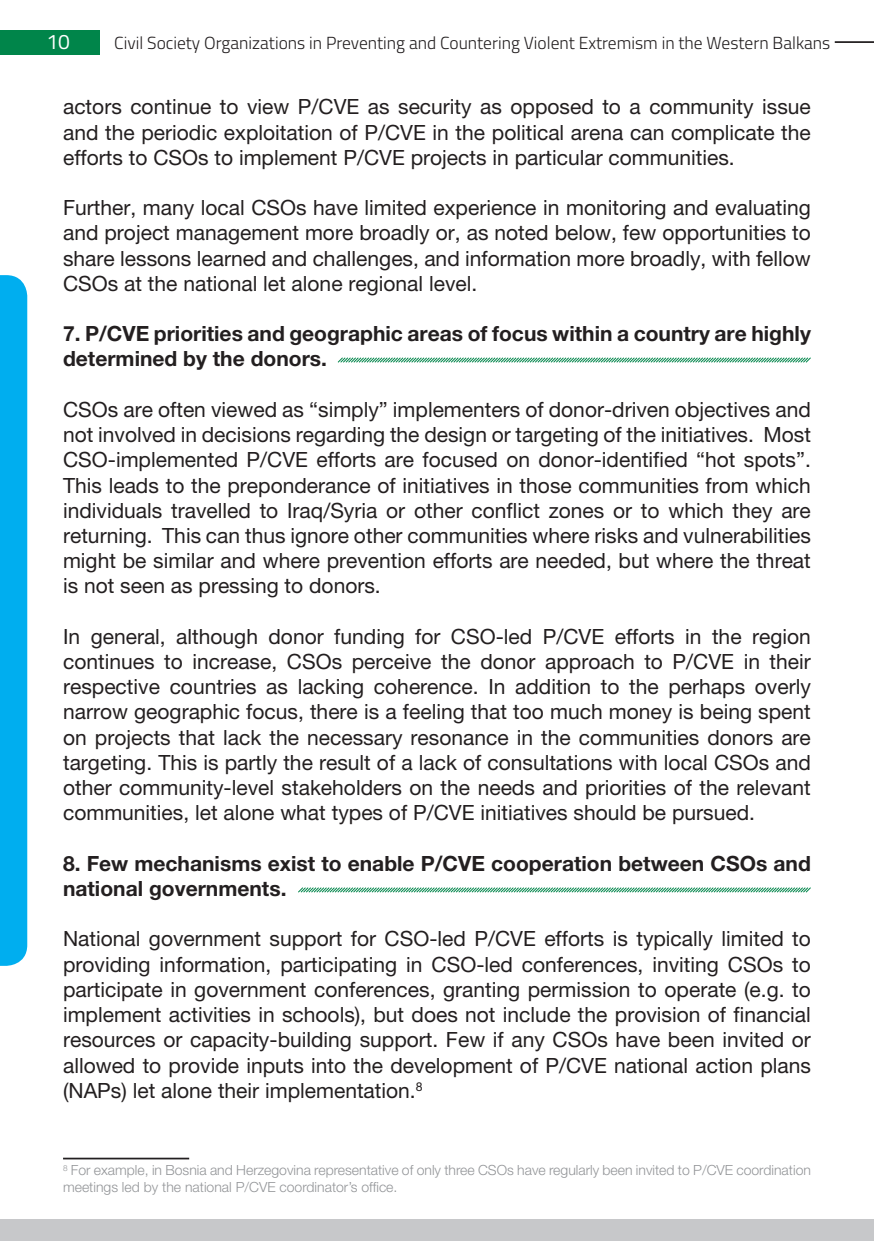
<style>
.page{position:relative;width:874px;height:1241px;background:#fff}
.page>*{position:absolute;margin:0;border:0;box-sizing:border-box;transform-origin:0 0}
.t1{font:21px/25.2px "Helvetica Neue LT Pro";color:#231f20;text-align:justify}
.t2{font:700 21px/25.2px "Helvetica Neue LT Pro";color:#231f20}
.t3{font:21px "Titillium";color:#fff}
.t4{font:300 17.5px "Titillium";color:#231f20}
.t5{font:300 14px/16.8px "Helvetica Neue LT Pro";color:#939598}
</style>
<div class="page">
<div style="left:0;top:30px;width:99px;height:24px;background:#00854a"></div>
<hr style="left:834px;top:41px;width:39px;height:2px;background:#231f20">
<div style="left:0;top:1218px;width:873px;height:22px;background:#c7c8ca"></div>
<div style="left:0;top:275px;width:27px;height:690px;background:#00aeef"></div>
<hr style="left:63px;top:1157px;width:126px;height:2px;background:#231f20">
<svg style="left:337px;top:357px;width:474px;height:6px;background:#97cdb5"></svg>
<svg style="left:298px;top:887px;width:513px;height:6px;background:#97ccb5"></svg>
<p class="t3" style="left:46px;top:26px;width:25px">10</p>
<p class="t4" style="left:114px;top:30px;width:717px">Civil Society Organizations in Preventing and Countering Violent Extremism in the Western Balkans</p>
<p class="t1" style="left:63px;top:94px;width:749px">actors continue to view P/CVE as security as opposed to a community issue and the periodic exploitation of P/CVE in the political arena can complicate the efforts to CSOs to implement P/CVE projects in particular communities.</p>
<p class="t1" style="left:63px;top:195px;width:749px">Further, many local CSOs have limited experience in monitoring and evaluating and project management more broadly or, as noted below, few opportunities to share lessons learned and challenges, and information more broadly, with fellow CSOs at the national let alone regional level.</p>
<p class="t2" style="left:63px;top:320px;width:749px">7. P/CVE priorities and geographic areas of focus within a country are highly determined by the donors.</p>
<p class="t1" style="left:63px;top:396px;width:749px">CSOs are often viewed as “simply” implementers of donor-driven objectives and not involved in decisions regarding the design or targeting of the initiatives. Most CSO-implemented P/CVE efforts are focused on donor-identified “hot spots”.<br>This leads to the preponderance of initiatives in those communities from which individuals travelled to Iraq/Syria or other conflict zones or to which they are returning. This can thus ignore other communities where risks and vulnerabilities might be similar and where prevention efforts are needed, but where the threat is not seen as pressing to donors.</p>
<p class="t1" style="left:63px;top:623px;width:749px">In general, although donor funding for CSO-led P/CVE efforts in the region continues to increase, CSOs perceive the donor approach to P/CVE in their respective countries as lacking coherence. In addition to the perhaps overly narrow geographic focus, there is a feeling that too much money is being spent on projects that lack the necessary resonance in the communities donors are targeting. This is partly the result of a lack of consultations with local CSOs and other community-level stakeholders on the needs and priorities of the relevant communities, let alone what types of P/CVE initiatives should be pursued.</p>
<p class="t2" style="left:63px;top:850px;width:749px">8. Few mechanisms exist to enable P/CVE cooperation between CSOs and national governments.</p>
<p class="t1" style="left:63px;top:925px;width:749px">National government support for CSO-led P/CVE efforts is typically limited to providing information, participating in CSO-led conferences, inviting CSOs to participate in government conferences, granting permission to operate (e.g. to implement activities in schools), but does not include the provision of financial resources or capacity-building support. Few if any CSOs have been invited or allowed to provide inputs into the development of P/CVE national action plans (NAPs) let alone their implementation.<sup>8</sup></p>
<p class="t5" style="left:63px;top:1161px;width:749px"><sup>8</sup> For example, in Bosnia and Herzegovina representative of only three CSOs have regularly been invited to P/CVE coordination meetings led by the national P/CVE coordinator’s office.</p>
</div>
